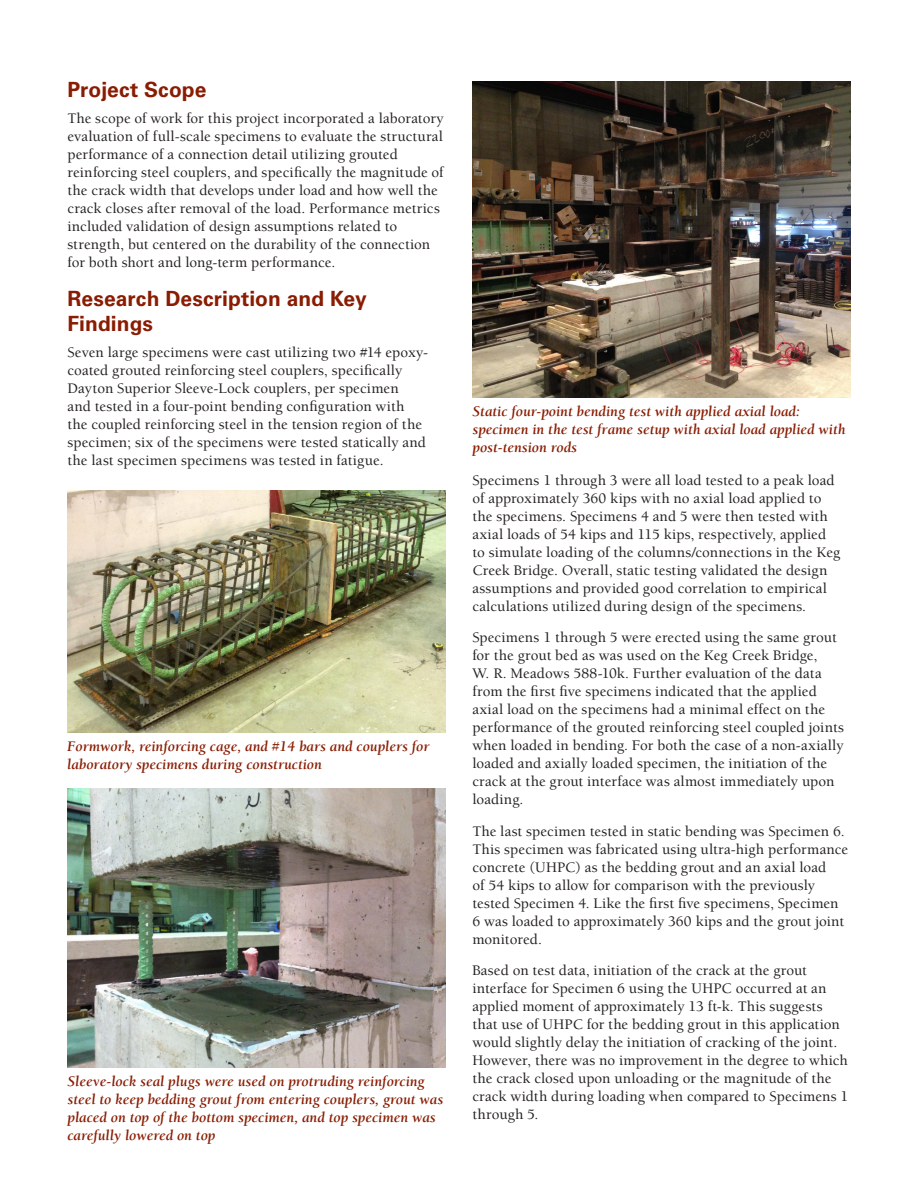
<style>
.page{position:relative;width:918px;height:1188px;background:#fff}
.page>*{position:absolute;margin:0;border:0;box-sizing:border-box;transform-origin:0 0}
.head_1{font:700 21px/25.2px "Univers";letter-spacing:.005em;color:#891c02}
.Body_text{font:500 15px/18px "Berkeley";letter-spacing:.005em;color:#231f20}
.t1{font:italic 700 15px/18px "Berkeley";color:#891c02}
</style>
<div class="page">
<img style="left:68px;top:490px;width:377px;height:242px">
<img style="left:472px;top:81px;width:378px;height:316px">
<img style="left:67px;top:788px;width:378px;height:280px">
<p class="head_1" style="left:68px;top:77px;width:141px">Project Scope</p>
<p class="Body_text" style="left:68px;top:109px;width:378px">The scope of work for this project incorporated a laboratory evaluation of full-scale specimens to evaluate the structural performance of a connection detail utilizing grouted reinforcing steel couplers, and specifically the magnitude of the crack width that develops under load and how well the crack closes after removal of the load. Performance metrics included validation of design assumptions related to strength, but centered on the durability of the connection for both short and long-term performance.</p>
<p class="head_1" style="left:68px;top:286px;width:301px">Research Description and Key<br>Findings</p>
<p class="Body_text" style="left:68px;top:343px;width:362px">Seven large specimens were cast utilizing two #14 epoxy&shy;coated grouted reinforcing steel couplers, specifically Dayton Superior Sleeve-Lock couplers, per specimen<br>and tested in a four-point bending configuration with the coupled reinforcing steel in the tension region of the specimen; six of the specimens were tested statically and the last specimen specimens was tested in fatigue.</p>
<p class="t1" style="left:67px;top:737px;width:364px">Formwork, reinforcing cage, and #14 bars and couplers for laboratory specimens during construction</p>
<p class="t1" style="left:68px;top:1073px;width:377px">Sleeve-lock seal plugs were used on protruding reinforcing steel to keep bedding grout from entering couplers, grout was placed on top of the bottom specimen, and top specimen was carefully lowered on top</p>
<p class="t1" style="left:472px;top:402px;width:375px">Static four-point bending test with applied axial load: specimen in the test frame setup with axial load applied with post-tension rods</p>
<p class="Body_text" style="left:472px;top:472px;width:370px">Specimens 1 through 3 were all load tested to a peak load of approximately 360 kips with no axial load applied to the specimens. Specimens 4 and 5 were then tested with axial loads of 54 kips and 115 kips, respectively, applied to simulate loading of the columns/connections in the Keg Creek Bridge. Overall, static testing validated the design assumptions and provided good correlation to empirical calculations utilized during design of the specimens.</p>
<p class="Body_text" style="left:472px;top:629px;width:373px">Specimens 1 through 5 were erected using the same grout for the grout bed as was used on the Keg Creek Bridge,<br>W. R. Meadows 588-10k. Further evaluation of the data from the first five specimens indicated that the applied axial load on the specimens had a minimal effect on the performance of the grouted reinforcing steel coupled joints when loaded in bending. For both the case of a non-axially loaded and axially loaded specimen, the initiation of the crack at the grout interface was almost immediately upon loading.</p>
<p class="Body_text" style="left:472px;top:823px;width:377px">The last specimen tested in static bending was Specimen 6.<br>This specimen was fabricated using ultra-high performance concrete (UHPC) as the bedding grout and an axial load<br>of 54 kips to allow for comparison with the previously tested Specimen 4. Like the first five specimens, Specimen 6 was loaded to approximately 360 kips and the grout joint monitored.</p>
<p class="Body_text" style="left:472px;top:962px;width:378px">Based on test data, initiation of the crack at the grout interface for Specimen 6 using the UHPC occurred at an applied moment of approximately 13 ft-k. This suggests that use of UHPC for the bedding grout in this application would slightly delay the initiation of cracking of the joint.<br>However, there was no improvement in the degree to which the crack closed upon unloading or the magnitude of the crack width during loading when compared to Specimens 1 through 5.</p>
</div>
